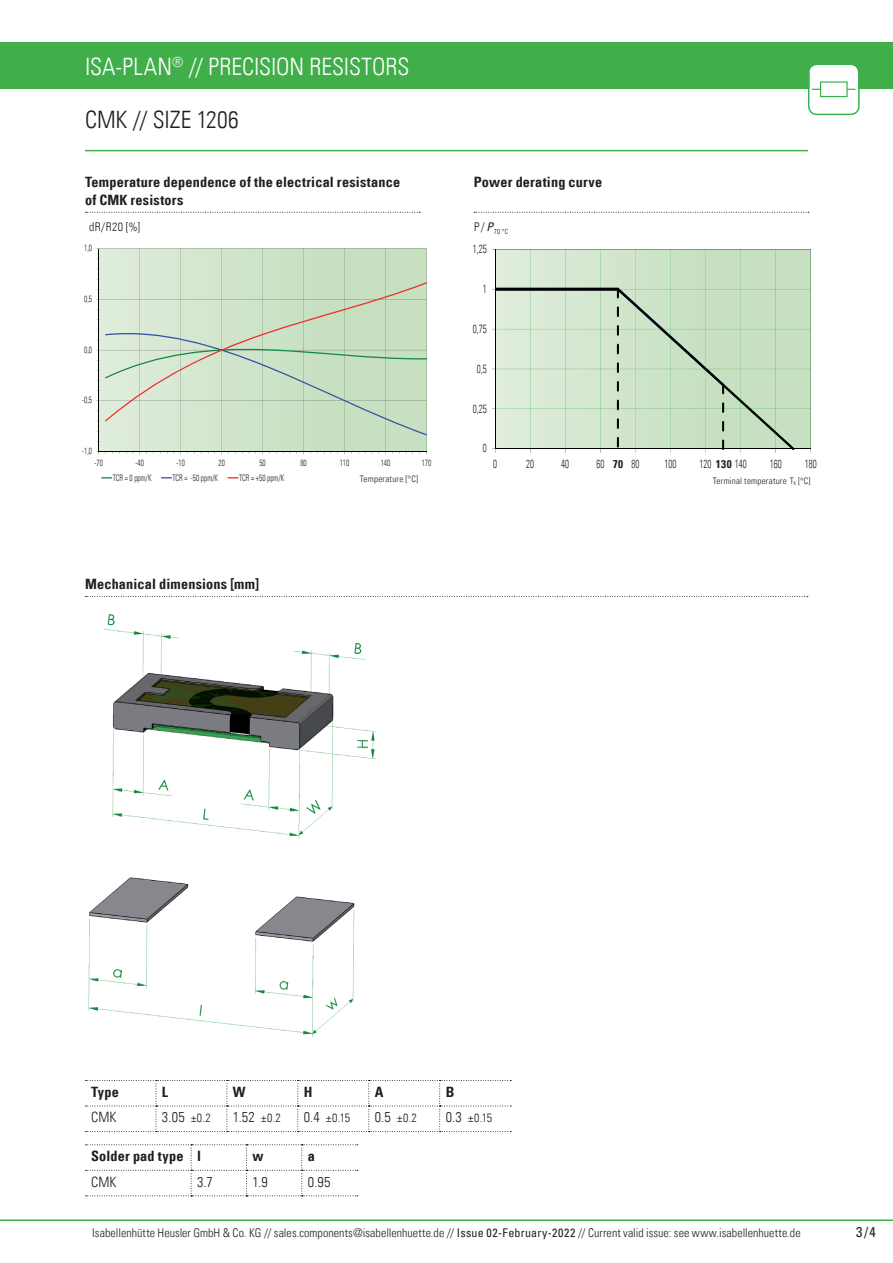
<style>
.page{position:relative;width:893px;height:1263px;background:#fff}
.page>*{position:absolute;margin:0;border:0;box-sizing:border-box;transform-origin:0 0}
.t1{font:24px "Univers Com 47 Light Cond";color:#fff}
.t2{font:24px "Univers Com 47 Light Cond";letter-spacing:.005em;color:#231f20}
.t3{font:14.25px/18px "Univers Com 67 Bold Cond";letter-spacing:.01em;color:#231f20}
.t4{font:14.25px "Univers Com 47 Light Cond";letter-spacing:.015em;color:#231f20}
.t5{font:condensed 14.25px "Univers Com 57";color:#231f20}
.t6{font:12px "Univers Com 47 Light Cond";letter-spacing:.005em;color:#231f20}
.t7{font:11.85px "Univers Com 47 Light Cond";color:#231f20;scale:.76 1}
.t8{font:11.25px "Univers Com 67 Bold Cond";color:#231f20}
.t9{font:300 condensed 9px "Univers";color:#231f20;scale:.8 1}
.t10{font:9px "Univers Com 47 Light Cond";letter-spacing:.025em;color:#231f20}
.t11{font:7.05px "Univers Com 47 Light Cond";color:#231f20}
.s1{font-family:"Univers Com 67 Bold Cond";font-size:11.25px}
.s2{font-size:12px}
.s3{font-size:14.25px}
.s4{font-family:"Univers Com 57";font-stretch:condensed}
</style>
<div class="page">
<hr style="left:0;top:1219px;width:893px;height:2px;background:#40ae49">
<div style="left:0;top:43px;width:893px;height:46px;background:#40ae49"></div>
<hr style="left:85px;top:150px;width:723px;height:1px;background:#40ae49">
<svg style="left:808px;top:65px;width:52px;height:50px"></svg>
<svg style="left:85px;top:596px;width:723px;height:1px"></svg>
<svg style="left:85px;top:1080px;width:426px;height:52px"></svg>
<svg style="left:85px;top:1144px;width:273px;height:52px"></svg>
<svg style="left:85px;top:212px;width:335px;height:1px"></svg>
<svg style="left:97px;top:249px;width:330px;height:205px;background:#ccdfc7"></svg>
<svg style="left:474px;top:212px;width:335px;height:1px"></svg>
<hr style="left:811px;top:249px;width:1px;height:200px;background:#3fae49">
<svg style="left:496px;top:249px;width:315px;height:200px;background:#c9e0c4"></svg>
<hr style="left:495px;top:249px;width:1px;height:200px;background:#000">
<hr style="left:495px;top:449px;width:316px;height:1px;background:#000">
<svg style="left:495px;top:288px;width:299px;height:162px;background:#c6ddc1"></svg>
<svg style="left:617px;top:400px;width:2px;height:10px"></svg>
<svg style="left:617px;top:418px;width:2px;height:11px"></svg>
<svg style="left:617px;top:437px;width:2px;height:11px"></svg>
<svg style="left:492px;top:288px;width:232px;height:106px;background:#caddc6"></svg>
<img style="left:88px;top:614px;width:288px;height:423px">
<h1 class="t1" style="left:85px;top:52px;width:326px">ISA-PLAN<sup>®</sup> // PRECISION RESISTORS</h1>
<h1 class="t2" style="left:85px;top:105px;width:155px">CMK // SIZE 1206</h1>
<p class="t3" style="left:85px;top:172px;width:317px">Temperature dependence of the electrical resistance of CMK resistors</p>
<p class="t6" style="left:89px;top:220px;width:53px">dR/R20 [%]</p>
<p class="t9" style="left:84px;top:243px;width:12px">1,0</p>
<p class="t9" style="left:84px;top:293px;width:12px">0,5</p>
<p class="t9" style="left:84px;top:344px;width:12px">0,0</p>
<p class="t9" style="left:82px;top:395px;width:14px">-0,5</p>
<p class="t9" style="left:82px;top:445px;width:14px">-1,0</p>
<p class="t9" style="left:95px;top:457px;width:12px">-70</p>
<p class="t9" style="left:136px;top:457px;width:12px">-40</p>
<p class="t9" style="left:176px;top:457px;width:12px">-10</p>
<p class="t9" style="left:218px;top:457px;width:10px">20</p>
<p class="t9" style="left:259px;top:457px;width:10px">50</p>
<p class="t9" style="left:300px;top:457px;width:10px">80</p>
<p class="t9" style="left:340px;top:457px;width:14px">110</p>
<p class="t9" style="left:381px;top:457px;width:14px">140</p>
<p class="t9" style="left:422px;top:457px;width:14px">170</p>
<p class="t9" style="left:113px;top:472px;width:50px">TCR = 0 ppm/K</p>
<p class="t9" style="left:172px;top:472px;width:59px">TCR = -50 ppm/K</p>
<p class="t9" style="left:239px;top:472px;width:58px">TCR = +50 ppm/K</p>
<p class="t10" style="left:360px;top:473px;width:60px">Temperature [°C]</p>
<p class="t3" style="left:85px;top:575px;width:176px">Mechanical dimensions [mm]</p>
<p class="t3" style="left:474px;top:172px;width:130px">Power derating curve</p>
<p class="t11" style="left:474px;top:227px;width:36px"><sup>P/</sup><sup>P</sup>70 °C</p>
<p class="t7" style="left:473px;top:242px;width:20px">1,25</p>
<p class="t7" style="left:483px;top:281px;width:7px">1</p>
<p class="t7" style="left:473px;top:321px;width:20px">0,75</p>
<p class="t7" style="left:477px;top:361px;width:15px">0,5</p>
<p class="t7" style="left:473px;top:401px;width:20px">0,25</p>
<p class="t7" style="left:483px;top:441px;width:7px">0</p>
<p class="t7" style="left:493px;top:457px;width:7px">0</p>
<p class="t7" style="left:526px;top:457px;width:12px">20</p>
<p class="t7" style="left:561px;top:457px;width:12px">40</p>
<p class="t7" style="left:596px;top:457px;width:12px">60</p>
<p class="t7" style="left:631px;top:457px;width:12px">80</p>
<p class="t7" style="left:664px;top:457px;width:17px">100</p>
<p class="t7" style="left:700px;top:457px;width:63px">120 <span class="s1">130</span> 140</p>
<p class="t7" style="left:770px;top:457px;width:17px">160</p>
<p class="t7" style="left:805px;top:457px;width:17px">180</p>
<p class="t8" style="left:613px;top:457px;width:12px">70</p>
<p class="t10" style="left:713px;top:475px;width:99px">Terminal temperature T<sub>K</sub> [°C]</p>
<p class="t3" style="left:91px;top:1083px;width:29px">Type</p>
<p class="t3" style="left:162px;top:1083px;width:8px">L</p>
<p class="t3" style="left:233px;top:1083px;width:14px">W</p>
<p class="t3" style="left:304px;top:1083px;width:10px">H</p>
<p class="t3" style="left:375px;top:1083px;width:10px">A</p>
<p class="t3" style="left:446px;top:1083px;width:10px">B</p>
<p class="t4" style="left:91px;top:1109px;width:27px">CMK</p>
<p class="t4" style="left:162px;top:1109px;width:50px">3.05 <span class="s2">±0.2</span></p>
<p class="t4" style="left:233px;top:1109px;width:50px">1.52 <span class="s2">±0.2</span></p>
<p class="t6" style="left:304px;top:1111px;width:48px"><span class="s3">0.4</span> ±0.15</p>
<p class="t6" style="left:375px;top:1111px;width:44px"><span class="s3">0.5</span> ±0.2</p>
<p class="t6" style="left:446px;top:1111px;width:48px"><span class="s3">0.3</span> ±0.15</p>
<p class="t3" style="left:91px;top:1147px;width:112px">Solder pad type l</p>
<p class="t3" style="left:252px;top:1147px;width:13px">w</p>
<p class="t3" style="left:308px;top:1147px;width:9px">a</p>
<p class="t4" style="left:91px;top:1173px;width:27px">CMK</p>
<p class="t4" style="left:197px;top:1173px;width:17px">3.7</p>
<p class="t4" style="left:252px;top:1173px;width:17px">1.9</p>
<p class="t4" style="left:308px;top:1173px;width:24px">0.95</p>
<p class="t6" style="left:92px;top:1225px;width:710px">Isabellenhütte Heusler GmbH &amp; Co. KG // sales.components@isabellenhuette.de // <span class="s4">Issue 02-February-2022</span> // Current valid issue: see www.isabellenhuette.de</p>
<p class="t5" style="left:856px;top:1223px;width:21px">3/4</p>
</div>
